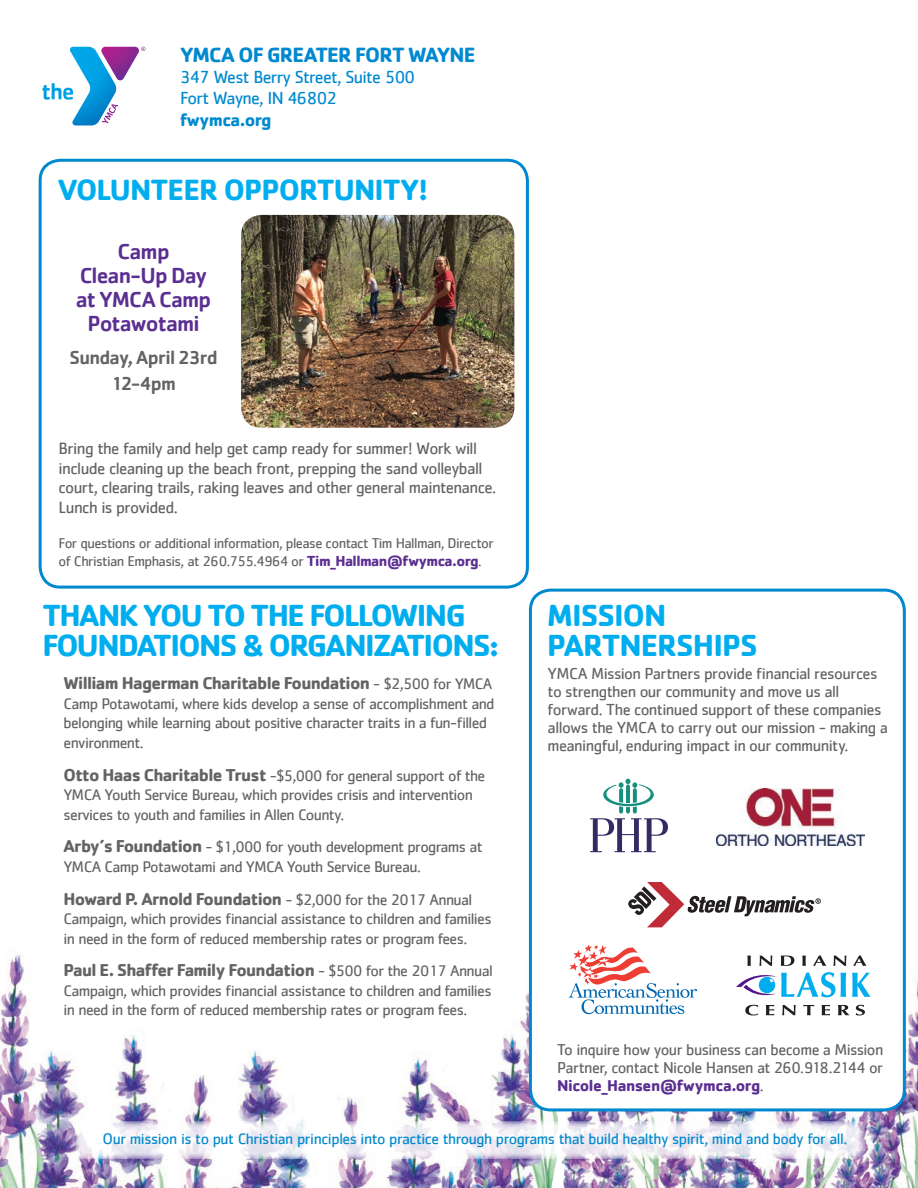
<style>
.page{position:relative;width:918px;height:1188px;background:#fff}
.page>*{position:absolute;margin:0;border:0;box-sizing:border-box;transform-origin:0 0}
.t1{font:700 31.5px/30px "Cachet";letter-spacing:-.05em;color:#00aeef}
.t2{font:700 31.5px/30px "Cachet";letter-spacing:-.03em;color:#00aeef}
.t3{font:700 30.15px "Cachet";letter-spacing:-.03em;color:#00aeef}
.t4{font:500 22.5px/24px "Cachet";letter-spacing:-.035em;color:#5b2e91;text-align:center}
.t5{font:700 21.3px "Cachet";letter-spacing:-.035em;color:#0089cf}
.t6{font:500 19.5px "Cachet";letter-spacing:-.035em;color:#636366}
.t7{font:18px "Cachet";letter-spacing:-.04em;color:#0089cf}
.t8{font:700 18px "Cachet";letter-spacing:-.04em;color:#0089cf}
.Winter_Body_Copy{font:700 17.7px "Cachet";letter-spacing:-.04em;color:#636366}
.t9{font:16.95px/19.4px "Cachet";letter-spacing:-.035em;color:#636366}
.t10{font:16.5px/18px "Cachet";letter-spacing:-.035em;color:#636366}
.t11{font:16.2px/18px "Cachet";letter-spacing:-.035em;color:#636366;text-align:justify}
.Winter_Body_Copy-2{font:15.9px/19.5px "Cachet";letter-spacing:-.04em;color:#636366}
.t12{font:15.75px "Cachet";letter-spacing:-.03em;color:#0089cf}
.Winter_Body_Copy-3{font:14.7px/18px "Cachet";letter-spacing:-.04em;color:#636366}
.s1{font-weight:700;font-size:15px;color:#5b2e91}
.s2{font-weight:400;font-size:15.9px}
.s3{font-weight:700;font-size:17.7px}
.s4{font-weight:700;color:#5b2e91}
</style>
<div class="page">
<img style="left:908px;top:977px;width:10px;height:41px">
<img style="left:562px;top:1018px;width:356px;height:170px">
<img style="left:0;top:942px;width:558px;height:246px">
<svg style="left:42px;top:47px;width:103px;height:78px"></svg>
<div style="left:530px;top:590px;width:374px;height:520px;background:#fff;border-radius:20px"></div>
<div style="left:529px;top:589px;width:377px;height:522px;border:3px solid #0089cf;border-radius:20px"></div>
<svg style="left:590px;top:779px;width:78px;height:73px"></svg>
<img style="left:717px;top:788px;width:148px;height:57px">
<svg style="left:568px;top:944px;width:129px;height:70px"></svg>
<svg style="left:736px;top:955px;width:135px;height:60px"></svg>
<svg style="left:628px;top:882px;width:193px;height:45px"></svg>
<svg style="left:76px;top:1121px;width:789px;height:38px"></svg>
<div style="left:39px;top:159px;width:490px;height:430px;border:3px solid #0089cf;border-radius:20px"></div>
<img style="left:241px;top:215px;width:273px;height:213px">
<p class="t5" style="left:180px;top:41px;width:297px">YMCA OF GREATER FORT WAYNE</p>
<p class="t7" style="left:180px;top:66px;width:237px">347 West Berry Street, Suite 500</p>
<p class="t7" style="left:180px;top:88px;width:159px">Fort Wayne, IN 46802</p>
<p class="t8" style="left:180px;top:108px;width:93px">fwymca.org</p>
<p class="t3" style="left:57px;top:170px;width:372px">VOLUNTEER OPPORTUNITY!</p>
<p class="t4" style="left:76px;top:239px;width:137px">Camp<br>Clean-Up Day at YMCA Camp<br>Potawotami</p>
<p class="t6" style="left:69px;top:346px;width:150px">Sunday, April 23rd</p>
<p class="t6" style="left:111px;top:372px;width:66px">12-4pm</p>
<p class="t9" style="left:59px;top:439px;width:439px">Bring the family and help get camp ready for summer! Work will include cleaning up the beach front, prepping the sand volleyball court, clearing trails, raking leaves and other general maintenance.<br>Lunch is provided.</p>
<p class="Winter_Body_Copy-3" style="left:59px;top:534px;width:437px">For questions or additional information, please contact Tim Hallman, Director of Christian Emphasis, at 260.755.4964 or <span class="s1">Tim_Hallman@fwymca.org</span>.</p>
<p class="t1" style="left:42px;top:599px;width:458px">THANK YOU TO THE FOLLOWING<br>FOUNDATIONS &amp; ORGANIZATIONS:</p>
<p class="t2" style="left:547px;top:599px;width:212px">MISSION<br>PARTNERSHIPS</p>
<p class="t10" style="left:548px;top:664px;width:342px">YMCA Mission Partners provide financial resources to strengthen our community and move us all forward. The continued support of these companies allows the YMCA to carry out our mission - making a meaningful, enduring impact in our community.</p>
<p class="Winter_Body_Copy" style="left:64px;top:672px;width:430px">William Hagerman Charitable Foundation <span class="s2">- $2,500 for YMCA</span></p>
<p class="Winter_Body_Copy-2" style="left:64px;top:693px;width:433px">Camp Potawotami, where kids develop a sense of accomplishment and belonging while learning about positive character traits in a fun-filled environment.</p>
<p class="Winter_Body_Copy-2" style="left:64px;top:765px;width:423px"><span class="s3">Otto Haas Charitable Trust</span> -$5,000 for general support of the<br>YMCA Youth Service Bureau, which provides crisis and intervention services to youth and families in Allen County.</p>
<p class="Winter_Body_Copy-2" style="left:64px;top:837px;width:421px"><span class="s3">Arby’s Foundation</span> - $1,000 for youth development programs at<br>YMCA Camp Potawotami and YMCA Youth Service Bureau.</p>
<p class="Winter_Body_Copy" style="left:64px;top:887px;width:410px">Howard P. Arnold Foundation <span class="s2">- $2,000 for the 2017 Annual</span></p>
<p class="Winter_Body_Copy-2" style="left:64px;top:909px;width:430px">Campaign, which provides financial assistance to children and families in need in the form of reduced membership rates or program fees.</p>
<p class="Winter_Body_Copy" style="left:64px;top:959px;width:431px">Paul E. Shaffer Family Foundation <span class="s2">- $500 for the 2017 Annual</span></p>
<p class="Winter_Body_Copy-2" style="left:64px;top:981px;width:430px">Campaign, which provides financial assistance to children and families in need in the form of reduced membership rates or program fees.</p>
<p class="t11" style="left:557px;top:1040px;width:328px">To inquire how your business can become a Mission Partner, contact Nicole Hansen at 260.918.2144 or <span class="s4">Nicole_Hansen@fwymca.org</span>.</p>
<p class="t12" style="left:103px;top:1130px;width:746px">Our mission is to put Christian principles into practice through programs that build healthy spirit, mind and body for all.</p>
</div>
